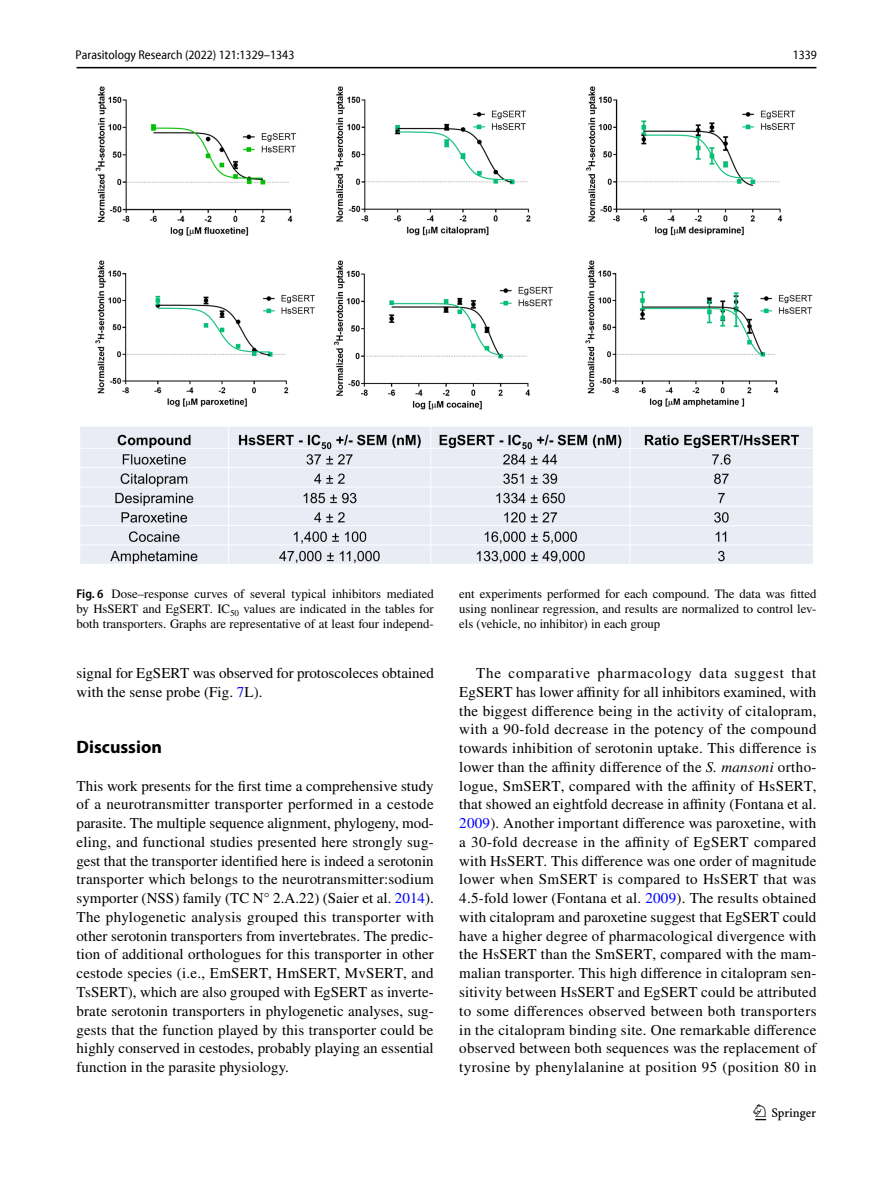
<style>
.page{position:relative;width:893px;height:1187px;background:#fff}
.page>*{position:absolute;margin:0;border:0;box-sizing:border-box;transform-origin:0 0}
.t1{font:22.5px "Springnew Regular 3";color:#000}
.t2{font:700 18px "Myriad Pro";color:#000}
.t3{font:15px/18.8px "STIX";letter-spacing:.005em;color:#000;text-align:justify}
.t4{font:12.75px/15px "STIX";color:#000;text-align:justify}
.t5{font:semi-condensed 12.75px "Myriad Pro Unic";color:#000}
.s1{font-family:"Myriad Pro";font-weight:600;font-stretch:semi-condensed}
.s2{color:#00f}
.s3{font-style:italic}
</style>
<div class="page">
<hr style="left:77px;top:67px;width:739px;height:1px;background:#000">
<img style="left:81px;top:87px;width:731px;height:476px">
<p class="t5" style="left:76px;top:50px;width:220px">Parasitology Research (2022) 121:1329–1343</p>
<p class="t5" style="left:793px;top:50px;width:26px">1339</p>
<p class="t4" style="left:77px;top:587px;width:359px"><span class="s1">Fig. 6</span> Dose–response curves of several typical inhibitors mediated by HsSERT and EgSERT. IC<sub>50</sub> values are indicated in the tables for both transporters. Graphs are representative of at least four independ-</p>
<p class="t4" style="left:459px;top:587px;width:359px">ent experiments performed for each compound. The data was fitted using nonlinear regression, and results are normalized to control lev&shy;els (vehicle, no inhibitor) in each group</p>
<p class="t3" style="left:77px;top:664px;width:359px">signal for EgSERT was observed for protoscoleces obtained with the sense probe (Fig. <span class="s2">7</span>L).</p>
<p class="t2" style="left:77px;top:735px;width:87px">Discussion</p>
<p class="t3" style="left:77px;top:777px;width:359px">This work presents for the first time a comprehensive study of a neurotransmitter transporter performed in a cestode parasite. The multiple sequence alignment, phylogeny, mod&shy;eling, and functional studies presented here strongly sug&shy;gest that the transporter identified here is indeed a serotonin transporter which belongs to the neurotransmitter:sodium symporter (NSS) family (TC N° 2.A.22) (Saier et al. <span class="s2">2014</span>).<br>The phylogenetic analysis grouped this transporter with other serotonin transporters from invertebrates. The predic&shy;tion of additional orthologues for this transporter in other cestode species (i.e., EmSERT, HmSERT, MvSERT, and TsSERT), which are also grouped with EgSERT as inverte&shy;brate serotonin transporters in phylogenetic analyses, sug&shy;gests that the function played by this transporter could be highly conserved in cestodes, probably playing an essential function in the parasite physiology.</p>
<p class="t3" style="left:459px;top:664px;width:359px;text-indent:17px">The comparative pharmacology data suggest that EgSERT has lower affinity for all inhibitors examined, with the biggest difference being in the activity of citalopram, with a 90-fold decrease in the potency of the compound towards inhibition of serotonin uptake. This difference is lower than the affinity difference of the <span class="s3">S. mansoni</span> ortho&shy;logue, SmSERT, compared with the affinity of HsSERT, that showed an eightfold decrease in affinity (Fontana et al.<br><span class="s2">2009</span>). Another important difference was paroxetine, with a 30-fold decrease in the affinity of EgSERT compared with HsSERT. This difference was one order of magnitude lower when SmSERT is compared to HsSERT that was 4.5-fold lower (Fontana et al. <span class="s2">2009</span>). The results obtained with citalopram and paroxetine suggest that EgSERT could have a higher degree of pharmacological divergence with the HsSERT than the SmSERT, compared with the mam&shy;malian transporter. This high difference in citalopram sen&shy;sitivity between HsSERT and EgSERT could be attributed to some differences observed between both transporters in the citalopram binding site. One remarkable difference observed between both sequences was the replacement of tyrosine by phenylalanine at position 95 (position 80 in</p>
<h1 class="t1" style="left:755px;top:1104px;width:62px">1 3</h1>
</div>
